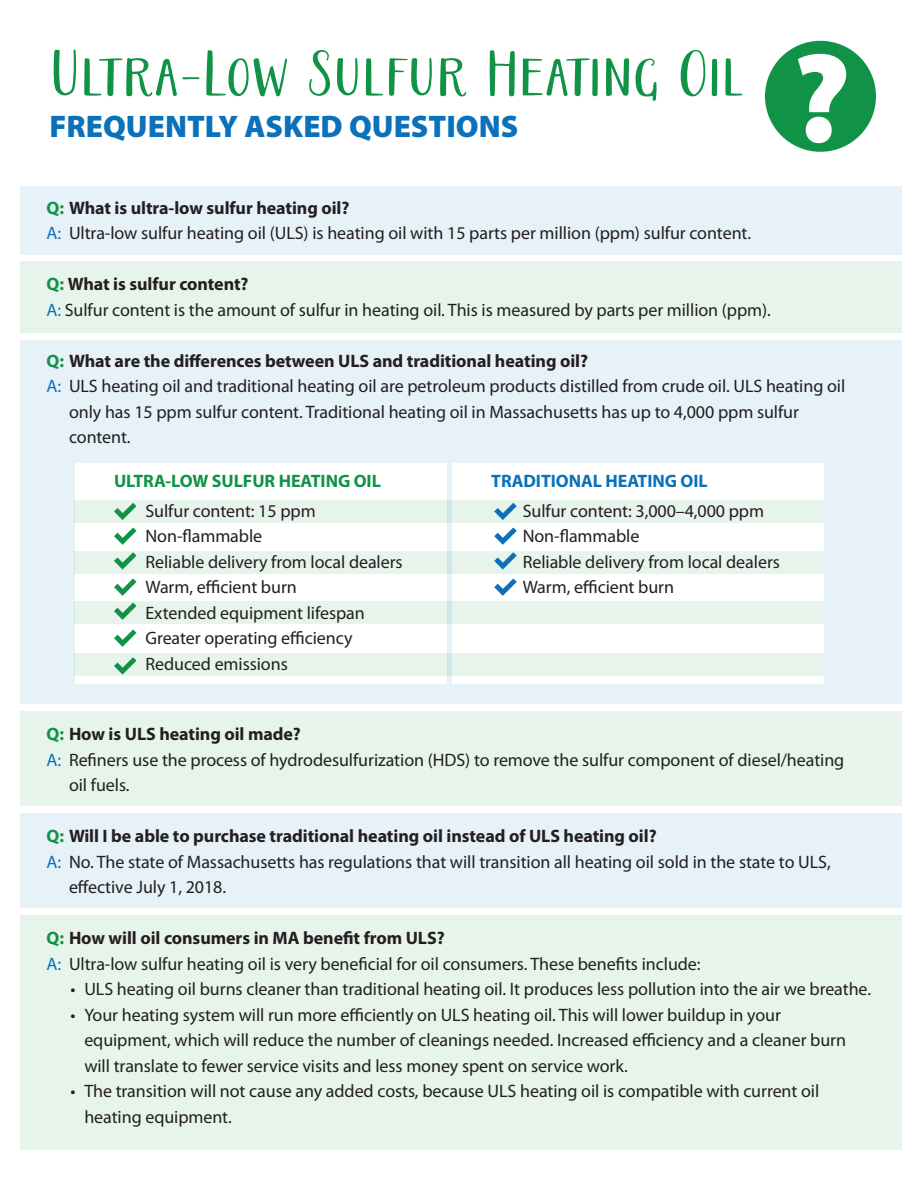
<style>
.page{position:relative;width:918px;height:1188px;background:#fff}
.page>*{position:absolute;margin:0;border:0;box-sizing:border-box;transform-origin:0 0}
.t1{font:900 128.25px "Myriad Pro";color:#fff}
.t2{font:condensed 63px "Ariadne Sans";color:#109346;scale:.93 1}
.t3{font:900 31.35px "Myriad Pro";color:#0a71ba}
.t4{font:18px/25.5px "Myriad Pro";letter-spacing:-.005em;color:#231f20}
.t5{font:700 18px "Myriad Pro";letter-spacing:-.005em;color:#231f20}
.t6{font:700 18px "Myriad Pro";letter-spacing:-.005em;color:#109346}
.t7{font:700 18px "Myriad Pro";letter-spacing:-.005em;color:#0a71ba}
.s1{font-weight:700;color:#109346}
.s2{font-weight:700}
.s3{color:#0a71ba}
.s4{color:#109346}
</style>
<div class="page">
<div style="left:21px;top:262px;width:881px;height:71px;background:#e7f4ec"></div>
<div style="left:21px;top:187px;width:881px;height:68px;background:#e6f1f8"></div>
<div style="left:21px;top:340px;width:881px;height:364px;background:#e6f1f8"></div>
<div style="left:21px;top:711px;width:881px;height:95px;background:#e7f4ec"></div>
<div style="left:21px;top:813px;width:881px;height:95px;background:#e6f1f8"></div>
<div style="left:21px;top:915px;width:881px;height:235px;background:#e7f4ec"></div>
<div style="left:75px;top:463px;width:372px;height:221px;background:#fff"></div>
<div style="left:452px;top:463px;width:372px;height:221px;background:#fff"></div>
<div style="left:74px;top:500px;width:750px;height:23px;background:#e7f4ec"></div>
<div style="left:74px;top:551px;width:750px;height:23px;background:#e7f4ec"></div>
<div style="left:74px;top:602px;width:750px;height:22px;background:#e7f4ec"></div>
<div style="left:74px;top:653px;width:750px;height:23px;background:#e7f4ec"></div>
<svg style="left:114px;top:503px;width:23px;height:17px"></svg>
<svg style="left:114px;top:528px;width:23px;height:17px"></svg>
<svg style="left:114px;top:552px;width:23px;height:18px"></svg>
<svg style="left:114px;top:579px;width:23px;height:17px"></svg>
<svg style="left:114px;top:603px;width:23px;height:17px"></svg>
<svg style="left:114px;top:630px;width:23px;height:17px"></svg>
<svg style="left:114px;top:657px;width:23px;height:18px"></svg>
<svg style="left:494px;top:503px;width:23px;height:17px"></svg>
<svg style="left:494px;top:528px;width:23px;height:17px"></svg>
<svg style="left:494px;top:552px;width:23px;height:18px"></svg>
<svg style="left:494px;top:579px;width:23px;height:17px"></svg>
<div style="left:765px;top:41px;width:111px;height:111px;background:#109346;border-radius:50%"></div>
<h2 class="t2" style="left:50px;top:36px;width:749px">Ultra-Low Sulfur Heating Oil</h2>
<h3 class="t3" style="left:50px;top:109px;width:470px">FREQUENTLY ASKED QUESTIONS</h3>
<h1 class="t1" style="left:792px;top:26px;width:60px">?</h1>
<p class="t4" style="left:46px;top:195px;width:706px"><span class="s1">Q:</span> <span class="s2">What is ultra-low sulfur heating oil?<br></span><span class="s3">A:</span> Ultra-low sulfur heating oil (ULS) is heating oil with 15 parts per million (ppm) sulfur content.</p>
<p class="t4" style="left:46px;top:272px;width:726px"><span class="s1">Q:</span> <span class="s2">What is sulfur content?<br></span><span class="s3">A:</span> Sulfur content is the amount of sulfur in heating oil. This is measured by parts per million (ppm).</p>
<p class="t5" style="left:46px;top:351px;width:543px"><span class="s4">Q:</span> What are the differences between ULS and traditional heating oil?</p>
<p class="t4" style="left:46px;top:374px;width:800px"><span class="s3">A:</span> ULS heating oil and traditional heating oil are petroleum products distilled from crude oil. ULS heating oil</p>
<p class="t4" style="left:69px;top:399px;width:732px">only has 15 ppm sulfur content. Traditional heating oil in Massachusetts has up to 4,000 ppm sulfur</p>
<p class="t4" style="left:69px;top:425px;width:63px">content.</p>
<p class="t6" style="left:114px;top:471px;width:268px">ULTRA-LOW SULFUR HEATING OIL</p>
<p class="t4" style="left:146px;top:498px;width:259px">Sulfur content: 15 ppm<br>Non-flammable<br>Reliable delivery from local dealers<br>Warm, efficient burn<br>Extended equipment lifespan<br>Greater operating efficiency<br>Reduced emissions</p>
<p class="t7" style="left:491px;top:471px;width:218px">TRADITIONAL HEATING OIL</p>
<p class="t4" style="left:523px;top:498px;width:259px">Sulfur content: 3,000–4,000 ppm<br>Non-flammable<br>Reliable delivery from local dealers<br>Warm, efficient burn</p>
<p class="t5" style="left:46px;top:724px;width:256px"><span class="s4">Q:</span> How is ULS heating oil made?</p>
<p class="t4" style="left:46px;top:747px;width:799px"><span class="s3">A:</span> Refiners use the process of hydrodesulfurization (HDS) to remove the sulfur component of diesel/heating</p>
<p class="t4" style="left:69px;top:773px;width:62px">oil fuels.</p>
<p class="t5" style="left:46px;top:826px;width:612px"><span class="s4">Q:</span> Will I be able to purchase traditional heating oil instead of ULS heating oil?</p>
<p class="t4" style="left:46px;top:849px;width:786px"><span class="s3">A:</span> No. The state of Massachusetts has regulations that will transition all heating oil sold in the state to ULS,</p>
<p class="t4" style="left:69px;top:875px;width:159px">effective July 1, 2018.</p>
<p class="t4" style="left:46px;top:926px;width:656px"><span class="s1">Q:</span> <span class="s2">How will oil consumers in MA benefit from ULS?<br></span><span class="s3">A:</span> Ultra-low sulfur heating oil is very beneficial for oil consumers. These benefits include:</p>
<p class="t4" style="left:70px;top:977px;width:802px">• ULS heating oil burns cleaner than traditional heating oil. It produces less pollution into the air we breathe.</p>
<p class="t4" style="left:84px;top:1002px;width:763px;text-indent:-14px">• Your heating system will run more efficiently on ULS heating oil. This will lower buildup in your equipment, which will reduce the number of cleanings needed. Increased efficiency and a cleaner burn will translate to fewer service visits and less money spent on service work.</p>
<p class="t4" style="left:84px;top:1079px;width:736px;text-indent:-14px">• The transition will not cause any added costs, because ULS heating oil is compatible with current oil heating equipment.</p>
</div>
